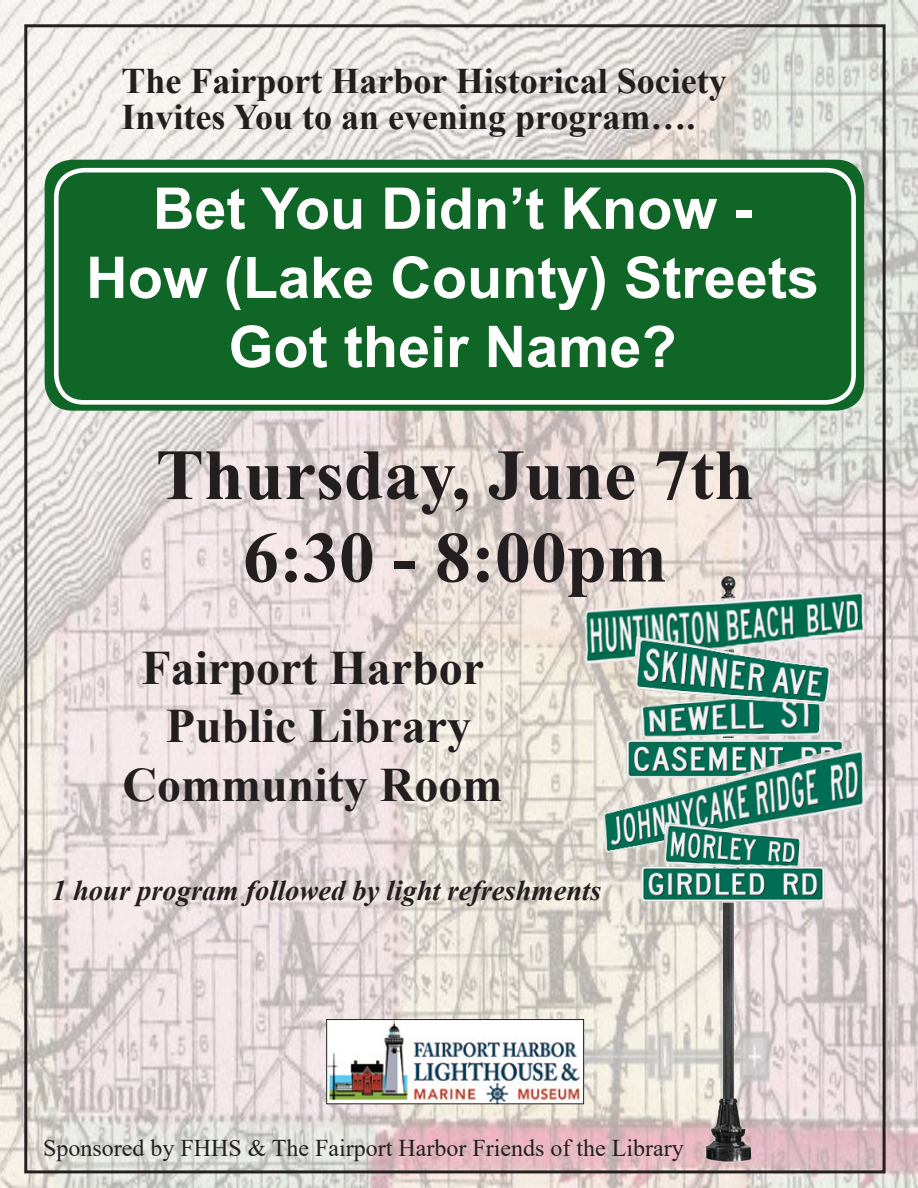
<style>
.page{position:relative;width:918px;height:1188px;background:#fff}
.page>*{position:absolute;margin:0;border:0;box-sizing:border-box;transform-origin:0 0}
.t1{font:700 72px/82.5px "Times New Roman";color:#231f20;text-align:center}
.t2{font:700 57.6px/69.2px "Arial";color:#fff;text-align:center}
.t3{font:700 48px/58.5px "Times New Roman";color:#231f20;text-align:center}
.t4{font:700 36px "Times New Roman";color:#231f20}
.t5{font:italic 700 28.5px "Times New Roman";color:#231f20}
.t6{font:24px "Times New Roman";color:#231f20}
</style>
<div class="page">
<img style="left:0;top:0;width:918px;height:1188px">
<div style="left:45px;top:160px;width:819px;height:251px;background:#106626;border-radius:28px"></div>
<div style="left:54px;top:168px;width:802px;height:237px;border:5px solid #fff;border-radius:28px"></div>
<img style="left:328px;top:1021px;width:254px;height:81px">
<div style="left:326px;top:1019px;width:258px;height:85px;border:1px solid #231f20"></div>
<img style="left:585px;top:575px;width:281px;height:588px">
<p class="t4" style="left:122px;top:55px;width:607px">The Fairport Harbor Historical Society</p>
<p class="t4" style="left:122px;top:91px;width:576px">Invites You to an evening program….</p>
<p class="t2" style="left:86px;top:175px;width:734px">Bet You Didn’t Know -<br>How (Lake County) Streets<br>Got their Name?</p>
<p class="t1" style="left:156px;top:432px;width:600px">Thursday, June 7th<br>6:30 - 8:00pm</p>
<p class="t3" style="left:142px;top:637px;width:344px">Fairport Harbor</p>
<p class="t3" style="left:122px;top:695px;width:381px">Public Library<br>Community Room</p>
<p class="t5" style="left:52px;top:871px;width:551px">1 hour program followed by light refreshments</p>
<p class="t6" style="left:43px;top:1131px;width:642px">Sponsored by FHHS &amp; The Fairport Harbor Friends of the Library</p>
</div>
